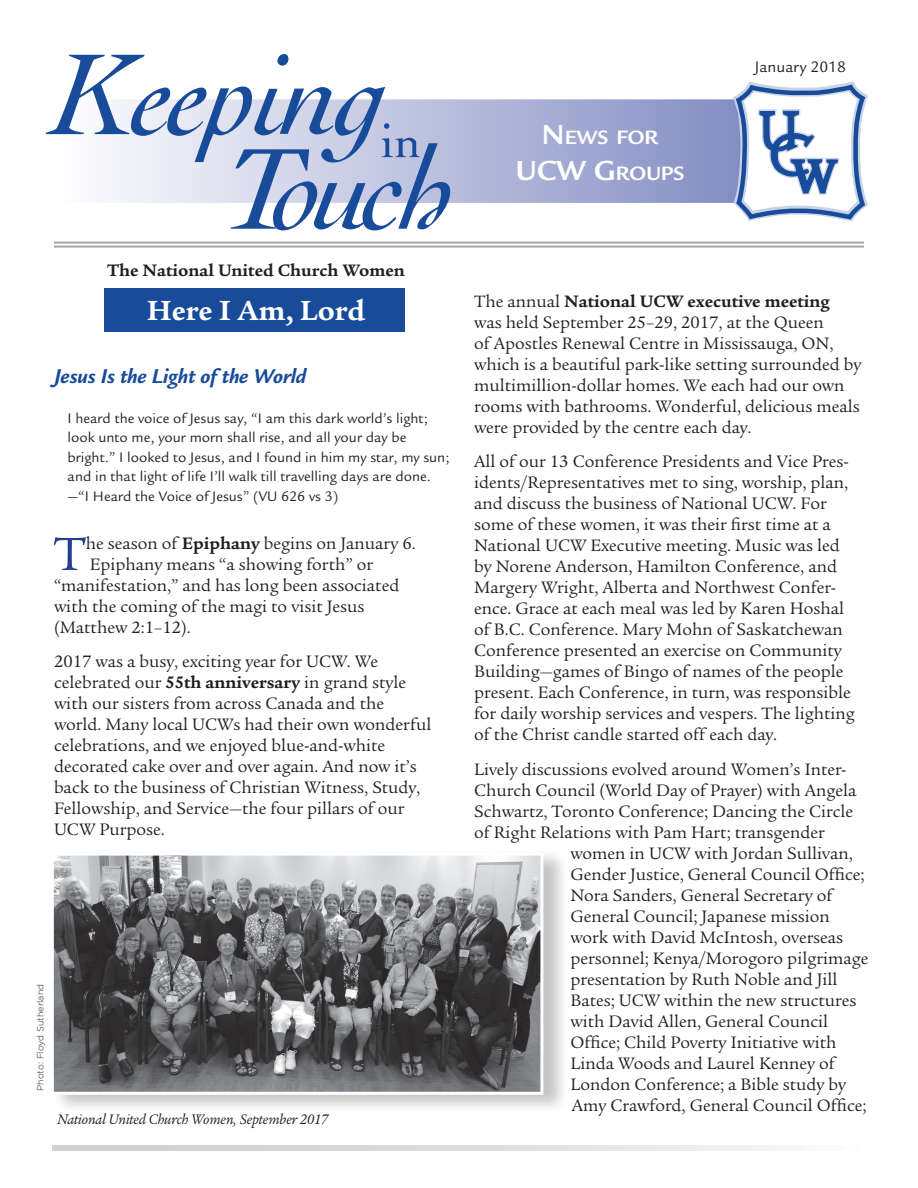
<style>
.page{position:relative;width:918px;height:1188px;background:#fff}
.page>*{position:absolute;margin:0;border:0;box-sizing:border-box;transform-origin:0 0}
.t1{font:italic 124.2px "Cocktail";letter-spacing:-.04em;color:#194b9b}
.T1{font:51px "Legacy Serif";color:#253f8e}
.t2{font:50.4px "Cocktail";color:#194b9b}
.t3{font:700 30px "Legacy Serif";color:#fff}
.T1-2{font:italic 700 21.75px "Legacy Sans";letter-spacing:-.01em;color:#194b9b}
.Heading_4{font:700 21px/36.3px "Legacy Sans";color:#fff;text-align:center}
.T1-3{font:18px/21px "Legacy Serif";color:#231f20}
.t4{font:700 18px "Legacy Serif";color:#231f20}
.Plain_Text{font:16.5px "Legacy Sans";color:#231f20}
.BQ{font:15px/19.5px "Legacy Sans";color:#231f20}
.T1-4{font:italic 15px "Legacy Serif";letter-spacing:-.01em;color:#231f20}
.photo_credit{font:300 9px "Gotham";color:#231f20}
.s1{font-size:30px}
.s2{font-weight:700}
</style>
<div class="page">
<svg style="left:111px;top:99px;width:622px;height:104px;background:#bdc2de"></svg>
<div style="left:104px;top:288px;width:301px;height:44px;background:#194b9b"></div>
<hr style="left:54px;top:242px;width:810px;height:2px;background:#231f20">
<hr style="left:54px;top:246px;width:810px;height:2px;background:#231f20">
<svg style="left:52px;top:1145px;width:721px;height:6px;background:#dcddde"></svg>
<svg style="left:733px;top:81px;width:135px;height:140px"></svg>
<div style="left:53px;top:848px;width:516px;height:266px;background:#231f20;opacity:.26"></div>
<svg style="left:53px;top:851px;width:492px;height:245px;background:#78787a"></svg>
<p class="t1" style="left:54px;top:25px;width:336px">Keeping</p>
<p class="t2" style="left:381px;top:112px;width:42px">in</p>
<p class="Heading_4" style="left:515px;top:119px;width:171px"><span class="s1">N</span>EWS FOR<br><span class="s1">UCW G</span>ROUPS</p>
<p class="t1" style="left:226px;top:119px;width:232px">Touch</p>
<p class="Plain_Text" style="left:755px;top:58px;width:93px">January 2018</p>
<p class="t4" style="left:107px;top:260px;width:299px">The National United Church Women</p>
<p class="t3" style="left:147px;top:293px;width:220px">Here I Am, Lord</p>
<p class="T1-2" style="left:54px;top:364px;width:254px">Jesus Is the Light of the World</p>
<p class="BQ" style="left:68px;top:409px;width:384px">I heard the voice of Jesus say, “I am this dark world’s light; look unto me, your morn shall rise, and all your day be bright.” I looked to Jesus, and I found in him my star, my sun; and in that light of life I’ll walk till travelling days are done. —“I Heard the Voice of Jesus” (VU 626 vs 3)</p>
<p class="T1" style="left:54px;top:525px;width:34px">T</p>
<p class="T1-3" style="left:86px;top:533px;width:332px">he season of <span class="s2">Epiphany</span> begins on January 6.</p>
<p class="T1-3" style="left:90px;top:554px;width:285px">Epiphany means “a showing forth” or</p>
<p class="T1-3" style="left:54px;top:575px;width:347px">“manifestation,” and has long been associated</p>
<p class="T1-3" style="left:54px;top:596px;width:312px">with the coming of the magi to visit Jesus</p>
<p class="T1-3" style="left:54px;top:617px;width:138px">(Matthew 2:1–12).</p>
<p class="T1-3" style="left:54px;top:651px;width:379px">2017 was a busy, exciting year for UCW. We celebrated our <span class="s2">55th anniversary</span> in grand style with our sisters from across Canada and the world. Many local UCWs had their own wonderful celebrations, and we enjoyed blue-and-white decorated cake over and over again. And now it’s back to the business of Christian Witness, Study, Fellowship, and Service—the four pillars of our UCW Purpose.</p>
<p class="photo_credit" style="left:35px;top:1091px;width:108px;rotate:-90deg">Photo: Floyd Sutherland</p>
<p class="T1-4" style="left:57px;top:1111px;width:273px">National United Church Women, September 2017</p>
<p class="T1-3" style="left:474px;top:291px;width:389px">The annual <span class="s2">National UCW executive meeting </span>was held September 25–29, 2017, at the Queen<br>of Apostles Renewal Centre in Mississauga, ON, which is a beautiful park-like setting surrounded by multimillion-dollar homes. We each had our own rooms with bathrooms. Wonderful, delicious meals were provided by the centre each day.</p>
<p class="T1-3" style="left:474px;top:451px;width:382px">All of our 13 Conference Presidents and Vice Pres&shy;idents/Representatives met to sing, worship, plan, and discuss the business of National UCW. For some of these women, it was their first time at a National UCW Executive meeting. Music was led by Norene Anderson, Hamilton Conference, and Margery Wright, Alberta and Northwest Confer&shy;ence. Grace at each meal was led by Karen Hoshal of B.C. Conference. Mary Mohn of Saskatchewan Conference presented an exercise on Community Building—games of Bingo of names of the people present. Each Conference, in turn, was responsible for daily worship services and vespers. The lighting of the Christ candle started off each day.</p>
<p class="T1-3" style="left:474px;top:759px;width:374px">Lively discussions evolved around Women’s Inter-</p>
<p class="T1-3" style="left:474px;top:780px;width:384px">Church Council (World Day of Prayer) with Angela</p>
<p class="T1-3" style="left:474px;top:801px;width:381px">Schwartz, Toronto Conference; Dancing the Circle</p>
<p class="T1-3" style="left:474px;top:822px;width:352px">of Right Relations with Pam Hart; transgender</p>
<p class="T1-3" style="left:570px;top:843px;width:284px">women in UCW with Jordan Sullivan,</p>
<p class="T1-3" style="left:570px;top:864px;width:296px">Gender Justice, General Council Office;</p>
<p class="T1-3" style="left:570px;top:885px;width:264px">Nora Sanders, General Secretary of</p>
<p class="T1-3" style="left:570px;top:906px;width:261px">General Council; Japanese mission</p>
<p class="T1-3" style="left:570px;top:927px;width:274px">work with David McIntosh, overseas</p>
<p class="T1-3" style="left:570px;top:948px;width:299px">personnel; Kenya/Morogoro pilgrimage</p>
<p class="T1-3" style="left:570px;top:969px;width:269px">presentation by Ruth Noble and Jill</p>
<p class="T1-3" style="left:570px;top:990px;width:287px">Bates; UCW within the new structures</p>
<p class="T1-3" style="left:570px;top:1011px;width:259px">with David Allen, General Council</p>
<p class="T1-3" style="left:570px;top:1032px;width:268px">Office; Child Poverty Initiative with</p>
<p class="T1-3" style="left:570px;top:1053px;width:266px">Linda Woods and Laurel Kenney of</p>
<p class="T1-3" style="left:570px;top:1074px;width:277px">London Conference; a Bible study by</p>
<p class="T1-3" style="left:572px;top:1095px;width:296px">Amy Crawford, General Council Office;</p>
</div>
